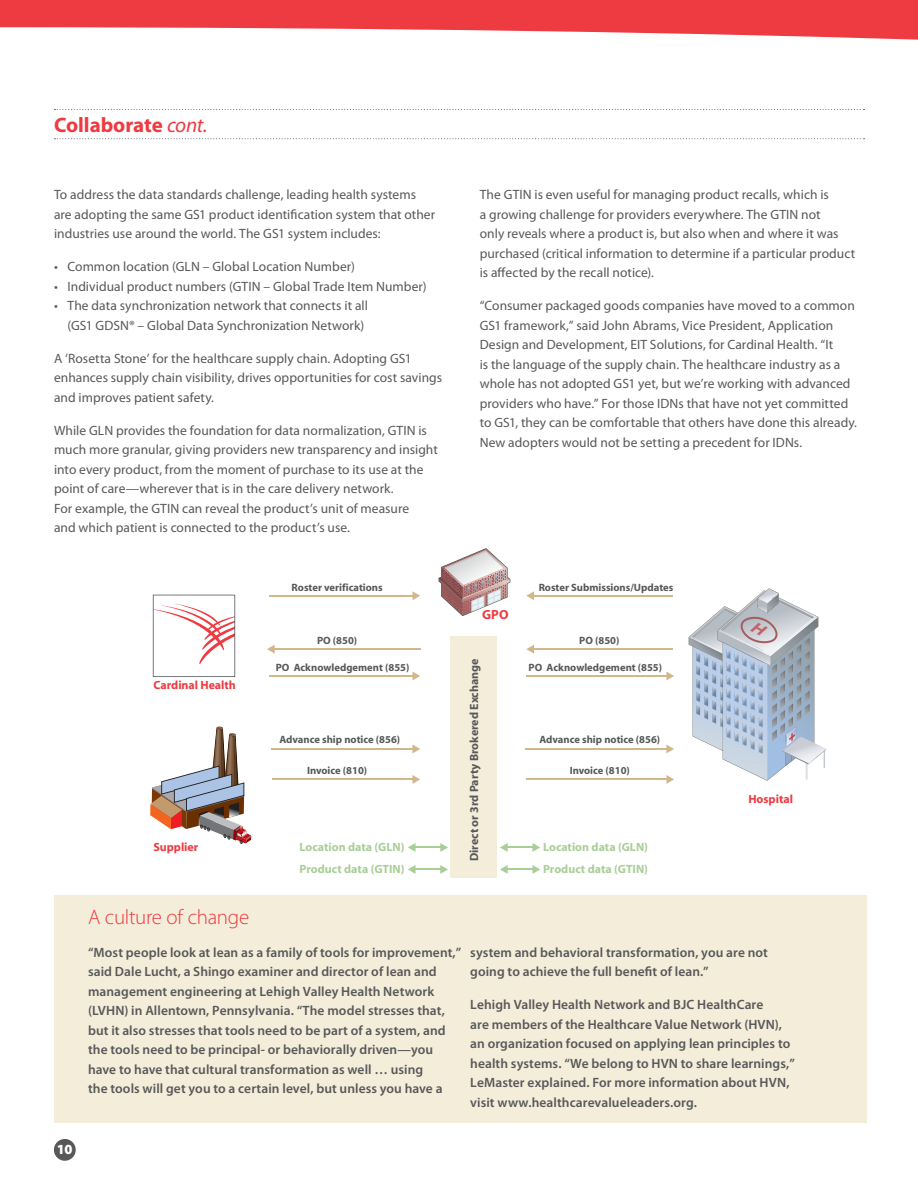
<style>
.page{position:relative;width:918px;height:1188px;background:#fff}
.page>*{position:absolute;margin:0;border:0;box-sizing:border-box;transform-origin:0 0}
.Double_Rule_Subheade{font:700 21px "Myriad Pro";letter-spacing:-.005em;color:#ee3a41}
.Body_Copy{font:300 21px "Myriad Pro";letter-spacing:-.015em;color:#ee3a41}
.t1{font:900 14.1px "Myriad Pro";color:#fff}
.Body_Copy-2{font:13.5px/19.5px "Myriad Pro";letter-spacing:.005em;color:#57585a}
.Body_Copy-3{font:600 13.5px/19.5px "Myriad Pro";letter-spacing:.005em;color:#57585a}
.Bullets{font:13.5px/19.5px "Myriad Pro";letter-spacing:.005em;color:#57585a}
.t2{font:700 13.2px "Myriad";color:#ee3a41}
.t3{font:700 12px/21.1px "Myriad";color:#a9ce97}
.t4{font:700 12px "Myriad";color:#57585a}
.t5{font:700 12px "Myriad";color:#ee3a41}
.t6{font:700 10.65px "Myriad";color:#57585a}
.s1{font-weight:400;font-style:italic}
</style>
<div class="page">
<div style="left:54px;top:1139px;width:22px;height:22px;background:#57585a;border-radius:50%"></div>
<hr style="left:526px;top:748px;width:142px;height:2px;background:#d2b78a">
<svg style="left:666px;top:745px;width:8px;height:8px"></svg>
<hr style="left:526px;top:778px;width:142px;height:2px;background:#d2b78a">
<svg style="left:666px;top:775px;width:8px;height:9px"></svg>
<hr style="left:273px;top:648px;width:147px;height:2px;background:#d2b78a">
<svg style="left:267px;top:645px;width:8px;height:9px"></svg>
<div style="left:450px;top:636px;width:47px;height:242px;background:#f4edda"></div>
<hr style="left:533px;top:595px;width:140px;height:2px;background:#d2b78a">
<svg style="left:526px;top:591px;width:8px;height:9px"></svg>
<hr style="left:533px;top:648px;width:140px;height:2px;background:#d2b78a">
<svg style="left:526px;top:645px;width:8px;height:9px"></svg>
<svg style="left:689px;top:588px;width:137px;height:193px"></svg>
<svg style="left:439px;top:548px;width:71px;height:68px"></svg>
<hr style="left:269px;top:675px;width:145px;height:2px;background:#d2b78a">
<svg style="left:412px;top:672px;width:8px;height:8px"></svg>
<hr style="left:269px;top:595px;width:145px;height:2px;background:#d2b78a">
<svg style="left:412px;top:591px;width:8px;height:9px"></svg>
<hr style="left:271px;top:748px;width:143px;height:2px;background:#d2b78a">
<svg style="left:412px;top:745px;width:8px;height:8px"></svg>
<hr style="left:272px;top:778px;width:142px;height:2px;background:#d2b78a">
<svg style="left:412px;top:775px;width:8px;height:9px"></svg>
<hr style="left:414px;top:846px;width:28px;height:2px;background:#a9ce97">
<svg style="left:440px;top:843px;width:8px;height:9px"></svg>
<svg style="left:408px;top:843px;width:8px;height:9px"></svg>
<hr style="left:414px;top:868px;width:28px;height:2px;background:#a9ce97">
<svg style="left:440px;top:865px;width:8px;height:9px"></svg>
<svg style="left:408px;top:865px;width:8px;height:9px"></svg>
<svg style="left:150px;top:726px;width:102px;height:118px"></svg>
<svg style="left:153px;top:595px;width:82px;height:82px"></svg>
<hr style="left:526px;top:675px;width:142px;height:2px;background:#d2b78a">
<svg style="left:666px;top:672px;width:8px;height:8px"></svg>
<hr style="left:506px;top:846px;width:28px;height:2px;background:#a9ce97">
<svg style="left:532px;top:843px;width:8px;height:9px"></svg>
<svg style="left:500px;top:843px;width:8px;height:9px"></svg>
<hr style="left:506px;top:868px;width:28px;height:2px;background:#a9ce97">
<svg style="left:532px;top:865px;width:8px;height:9px"></svg>
<svg style="left:500px;top:865px;width:8px;height:9px"></svg>
<svg style="left:54px;top:138px;width:811px;height:1px"></svg>
<div style="left:54px;top:895px;width:813px;height:227px;background:#f4edda"></div>
<svg style="left:0;top:0;width:918px;height:110px"></svg>
<p class="Double_Rule_Subheade" style="left:54px;top:113px;width:155px">Collaborate <span class="s1">cont.</span></p>
<p class="Body_Copy-2" style="left:54px;top:185px;width:383px">To address the data standards challenge, leading health systems are adopting the same GS1 product identification system that other industries use around the world. The GS1 system includes:</p>
<p class="Bullets" style="left:54px;top:257px;width:303px">• Common location (GLN – Global Location Number)</p>
<p class="Bullets" style="left:54px;top:277px;width:374px">• Individual product numbers (GTIN – Global Trade Item Number)</p>
<p class="Bullets" style="left:54px;top:296px;width:315px;text-align:right">• The data synchronization network that connects it all (GS1 GDSN® – Global Data Synchronization Network)</p>
<p class="Bullets" style="left:54px;top:349px;width:390px">A ‘Rosetta Stone’ for the healthcare supply chain. Adopting GS1 enhances supply chain visibility, drives opportunities for cost savings and improves patient safety.</p>
<p class="Bullets" style="left:54px;top:421px;width:385px">While GLN provides the foundation for data normalization, GTIN is much more granular, giving providers new transparency and insight into every product, from the moment of purchase to its use at the point of care—wherever that is in the care delivery network.<br>For example, the GTIN can reveal the product’s unit of measure<br>and which patient is connected to the product’s use.</p>
<p class="Body_Copy-2" style="left:480px;top:185px;width:377px">The GTIN is even useful for managing product recalls, which is<br>a growing challenge for providers everywhere. The GTIN not<br>only reveals where a product is, but also when and where it was purchased (critical information to determine if a particular product is affected by the recall notice).</p>
<p class="Body_Copy-2" style="left:480px;top:296px;width:379px">“Consumer packaged goods companies have moved to a common GS1 framework,” said John Abrams, Vice President, Application Design and Development, EIT Solutions, for Cardinal Health. “It<br>is the language of the supply chain. The healthcare industry as a whole has not adopted GS1 yet, but we’re working with advanced providers who have.” For those IDNs that have not yet committed to GS1, they can be comfortable that others have done this already.<br>New adopters would not be setting a precedent for IDNs.</p>
<p class="t6" style="left:292px;top:582px;width:93px">Roster verifications</p>
<p class="t6" style="left:539px;top:582px;width:136px">Roster Submissions/Updates</p>
<p class="t5" style="left:153px;top:679px;width:84px">Cardinal Health</p>
<p class="t5" style="left:153px;top:841px;width:47px">Supplier</p>
<p class="t2" style="left:482px;top:608px;width:28px">GPO</p>
<p class="t6" style="left:317px;top:635px;width:42px">PO (850)</p>
<p class="t6" style="left:579px;top:635px;width:42px">PO (850)</p>
<p class="t6" style="left:529px;top:662px;width:135px">PO Acknowledgement (855)</p>
<p class="t4" style="left:468px;top:861px;width:204px;rotate:-90deg">Direct or 3rd Party Brokered Exchange</p>
<p class="t6" style="left:276px;top:662px;width:135px">PO Acknowledgement (855)</p>
<p class="t6" style="left:279px;top:733px;width:122px">Advance ship notice (856)</p>
<p class="t6" style="left:307px;top:765px;width:62px">Invoice (810)</p>
<p class="t6" style="left:539px;top:733px;width:122px">Advance ship notice (856)</p>
<p class="t6" style="left:570px;top:765px;width:62px">Invoice (810)</p>
<p class="t3" style="left:300px;top:837px;width:106px">Location data (GLN)<br>Product data (GTIN)</p>
<p class="t3" style="left:543px;top:837px;width:106px">Location data (GLN)<br>Product data (GTIN)</p>
<p class="t5" style="left:748px;top:793px;width:46px">Hospital</p>
<p class="t1" style="left:57px;top:1142px;width:17px">10</p>
<p class="Body_Copy" style="left:88px;top:905px;width:163px">A culture of change</p>
<p class="Body_Copy-3" style="left:88px;top:943px;width:375px">“Most people look at lean as a family of tools for improvement,” said Dale Lucht, a Shingo examiner and director of lean and management engineering at Lehigh Valley Health Network (LVHN) in Allentown, Pennsylvania. “The model stresses that, but it also stresses that tools need to be part of a system, and the tools need to be principal- or behaviorally driven—you have to have that cultural transformation as well … using<br>the tools will get you to a certain level, but unless you have a</p>
<p class="Body_Copy-3" style="left:470px;top:943px;width:299px">system and behavioral transformation, you are not going to achieve the full benefit of lean.”</p>
<p class="Body_Copy-3" style="left:470px;top:995px;width:326px">Lehigh Valley Health Network and BJC HealthCare<br>are members of the Healthcare Value Network (HVN), an organization focused on applying lean principles to health systems. “We belong to HVN to share learnings,” LeMaster explained. For more information about HVN, visit www.healthcarevalueleaders.org.</p>
</div>
